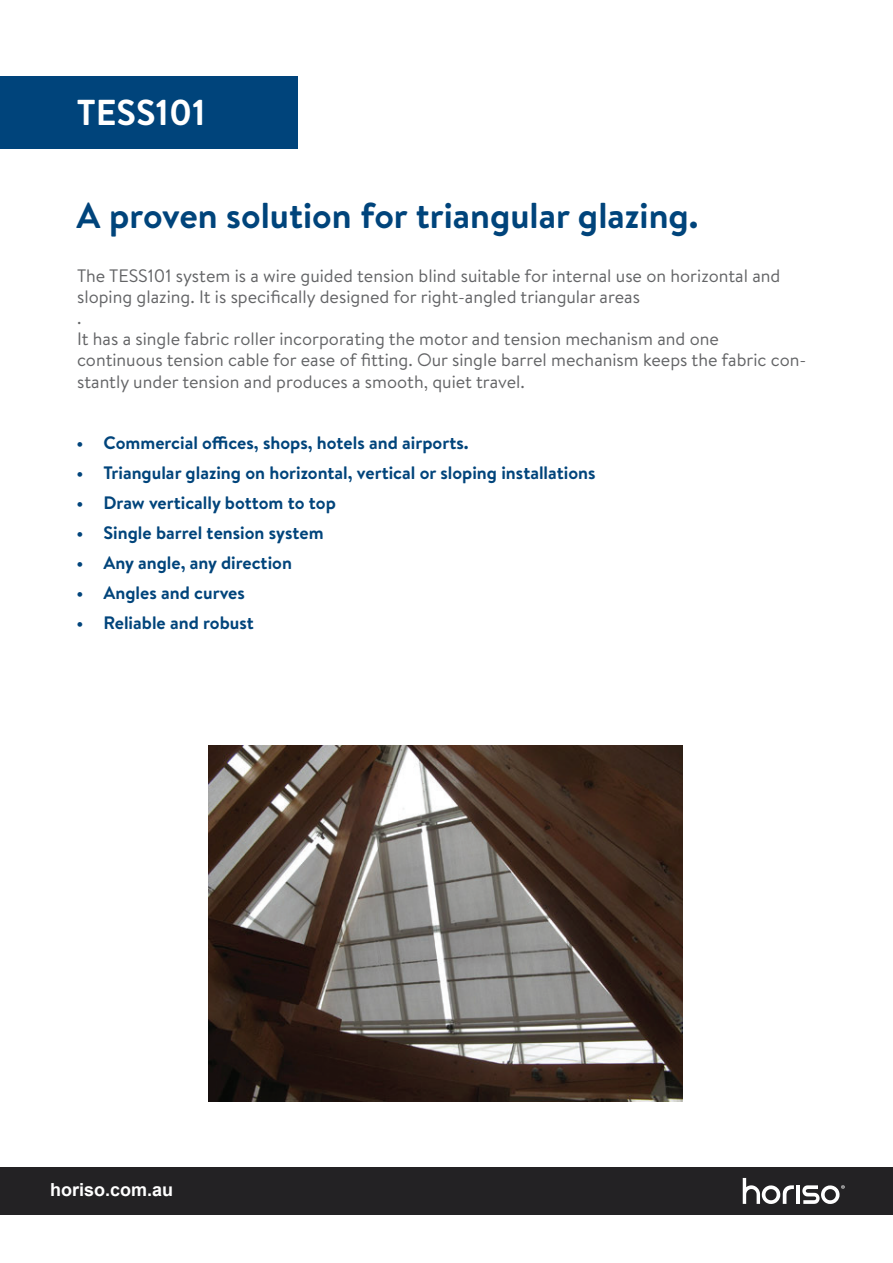
<style>
.page{position:relative;width:893px;height:1263px;background:#fff}
.page>*{position:absolute;margin:0;border:0;box-sizing:border-box;transform-origin:0 0}
.t1{font:700 36px "Brandon Text";color:#00447b}
.t2{font:700 36px "Brandon Text";color:#fff}
.t3{font:18px/21.3px "Brandon Text";color:#636466}
.t4{font:700 18px "Brandon Text";color:#00447b}
.t5{font:700 18px "Arial";color:#fff}
</style>
<div class="page">
<div style="left:0;top:1167px;width:893px;height:47px;background:#232224"></div>
<hr style="left:796px;top:1185px;width:4px;height:19px;background:#fff">
<svg style="left:743px;top:1178px;width:51px;height:26px"></svg>
<svg style="left:802px;top:1185px;width:43px;height:19px"></svg>
<div style="left:0;top:76px;width:298px;height:73px;background:#00447b"></div>
<img style="left:208px;top:746px;width:475px;height:355px">
<h1 class="t2" style="left:77px;top:88px;width:130px">TESS101</h1>
<h1 class="t1" style="left:77px;top:191px;width:624px">A proven solution for triangular glazing.</h1>
<p class="t3" style="left:77px;top:264px;width:731px">The TESS101 system is a wire guided tension blind suitable for internal use on horizontal and sloping glazing. It is specifically designed for right-angled triangular areas<br>.<br>It has a single fabric roller incorporating the motor and tension mechanism and one continuous tension cable for ease of fitting. Our single barrel mechanism keeps the fabric con&shy;stantly under tension and produces a smooth, quiet travel.</p>
<p class="t4" style="left:77px;top:430px;width:394px">• Commercial offices, shops, hotels and airports.</p>
<p class="t4" style="left:77px;top:460px;width:521px">• Triangular glazing on horizontal, vertical or sloping installations</p>
<p class="t4" style="left:77px;top:490px;width:261px">• Draw vertically bottom to top</p>
<p class="t4" style="left:77px;top:520px;width:249px">• Single barrel tension system</p>
<p class="t4" style="left:77px;top:550px;width:217px">• Any angle, any direction</p>
<p class="t4" style="left:77px;top:580px;width:170px">• Angles and curves</p>
<p class="t4" style="left:77px;top:610px;width:179px">• Reliable and robust</p>
<p class="t5" style="left:50px;top:1177px;width:125px">horiso.com.au</p>
</div>
